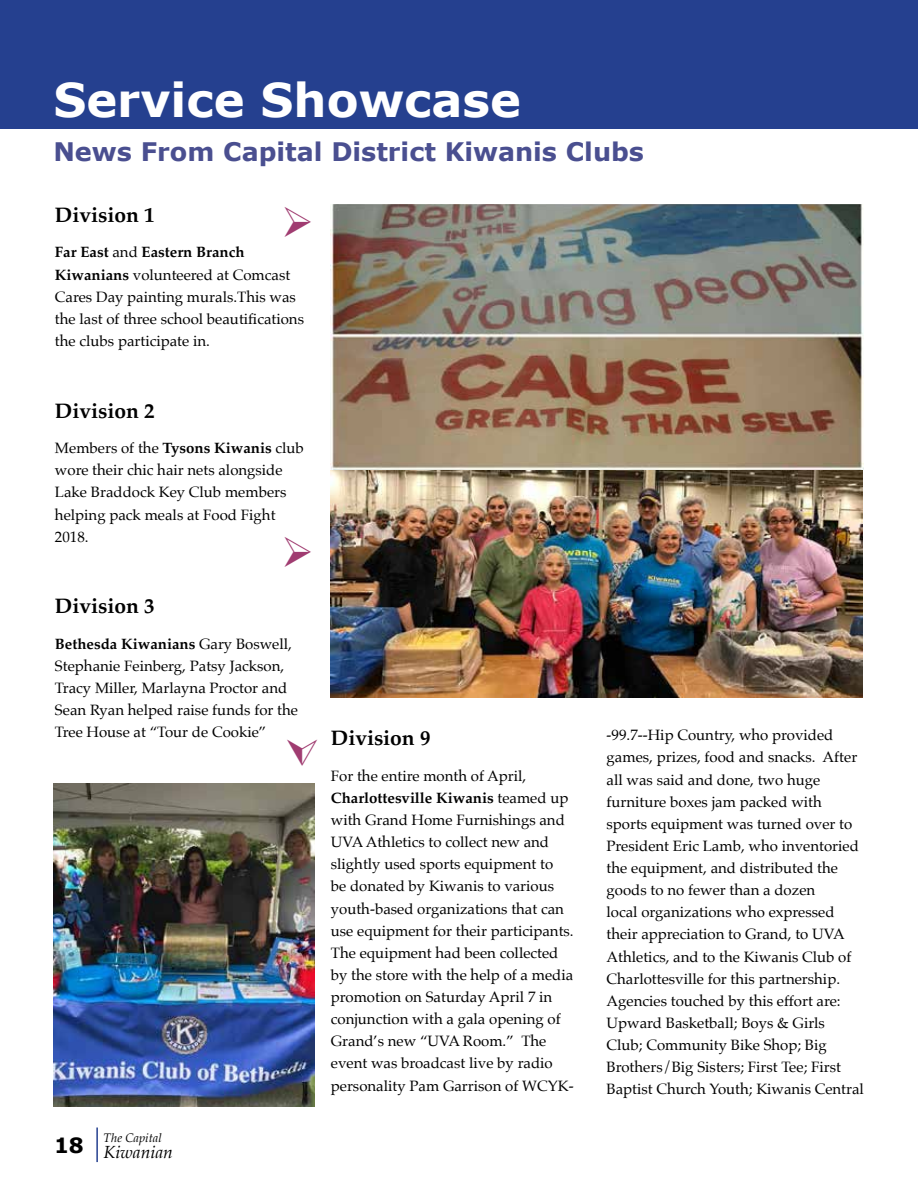
<style>
.page{position:relative;width:918px;height:1188px;background:#fff}
.page>*{position:absolute;margin:0;border:0;box-sizing:border-box;transform-origin:0 0}
.t1{font:700 46.5px "Verdana";color:#fff}
.t2{font:700 25.5px "Verdana";color:#4a4f90}
.t3{font:700 21px "Palatino";color:#000}
.t4{font:700 21px "Verdana";color:#000}
.t5{font:italic 17.55px "Palatino";color:#000}
.t6{font:15px/22.2px "Palatino";color:#000}
.t7{font:italic 12.45px "Palatino";color:#000}
.s1{font-weight:700}
</style>
<div class="page">
<div style="left:0;top:0;width:918px;height:129px;background:#25408f"></div>
<img style="left:331px;top:204px;width:533px;height:267px">
<img style="left:53px;top:783px;width:261px;height:324px">
<img style="left:331px;top:471px;width:531px;height:227px">
<hr style="left:96px;top:1128px;width:2px;height:34px;background:#25408f">
<h1 class="t1" style="left:53px;top:70px;width:469px">Service Showcase</h1>
<h2 class="t2" style="left:53px;top:135px;width:592px">News From Capital District Kiwanis Clubs</h2>
<h3 class="t3" style="left:55px;top:197px;width:101px">Division 1</h3>
<p class="t6" style="left:55px;top:241px;width:251px"><span class="s1">Far East</span> and <span class="s1">Eastern Branch<br>Kiwanians</span> volunteered at Comcast<br>Cares Day painting murals.This was the last of three school beautifications the clubs participate in.</p>
<h3 class="t3" style="left:55px;top:392px;width:101px">Division 2</h3>
<p class="t6" style="left:55px;top:437px;width:250px">Members of the <span class="s1">Tysons Kiwanis</span> club wore their chic hair nets alongside<br>Lake Braddock Key Club members helping pack meals at Food Fight<br>2018.</p>
<h3 class="t3" style="left:55px;top:588px;width:101px">Division 3</h3>
<p class="t6" style="left:55px;top:633px;width:245px"><span class="s1">Bethesda Kiwanians</span> Gary Boswell, Stephanie Feinberg, Patsy Jackson, Tracy Miller, Marlayna Proctor and Sean Ryan helped raise funds for the Tree House at “Tour de Cookie”</p>
<h3 class="t4" style="left:54px;top:1131px;width:31px">18</h3>
<p class="t7" style="left:104px;top:1127px;width:60px">The Capital</p>
<p class="t5" style="left:104px;top:1137px;width:71px">Kiwanian</p>
<h3 class="t3" style="left:331px;top:720px;width:101px">Division 9</h3>
<p class="t6" style="left:331px;top:765px;width:244px">For the entire month of April, <span class="s1">Charlottesville Kiwanis</span> teamed up with Grand Home Furnishings and UVA Athletics to collect new and slightly used sports equipment to<br>be donated by Kiwanis to various youth-based organizations that can use equipment for their participants.<br>The equipment had been collected by the store with the help of a media promotion on Saturday April 7 in conjunction with a gala opening of Grand’s new “UVA Room.” The event was broadcast live by radio personality Pam Garrison of WCYK-</p>
<p class="t6" style="left:607px;top:724px;width:259px">-99.7--Hip Country, who provided games, prizes, food and snacks. After all was said and done, two huge furniture boxes jam packed with sports equipment was turned over to President Eric Lamb, who inventoried the equipment, and distributed the goods to no fewer than a dozen<br>local organizations who expressed their appreciation to Grand, to UVA Athletics, and to the Kiwanis Club of Charlottesville for this partnership.<br>Agencies touched by this effort are:<br>Upward Basketball; Boys &amp; Girls Club; Community Bike Shop; Big Brothers/Big Sisters; First Tee; First Baptist Church Youth; Kiwanis Central</p>
</div>
